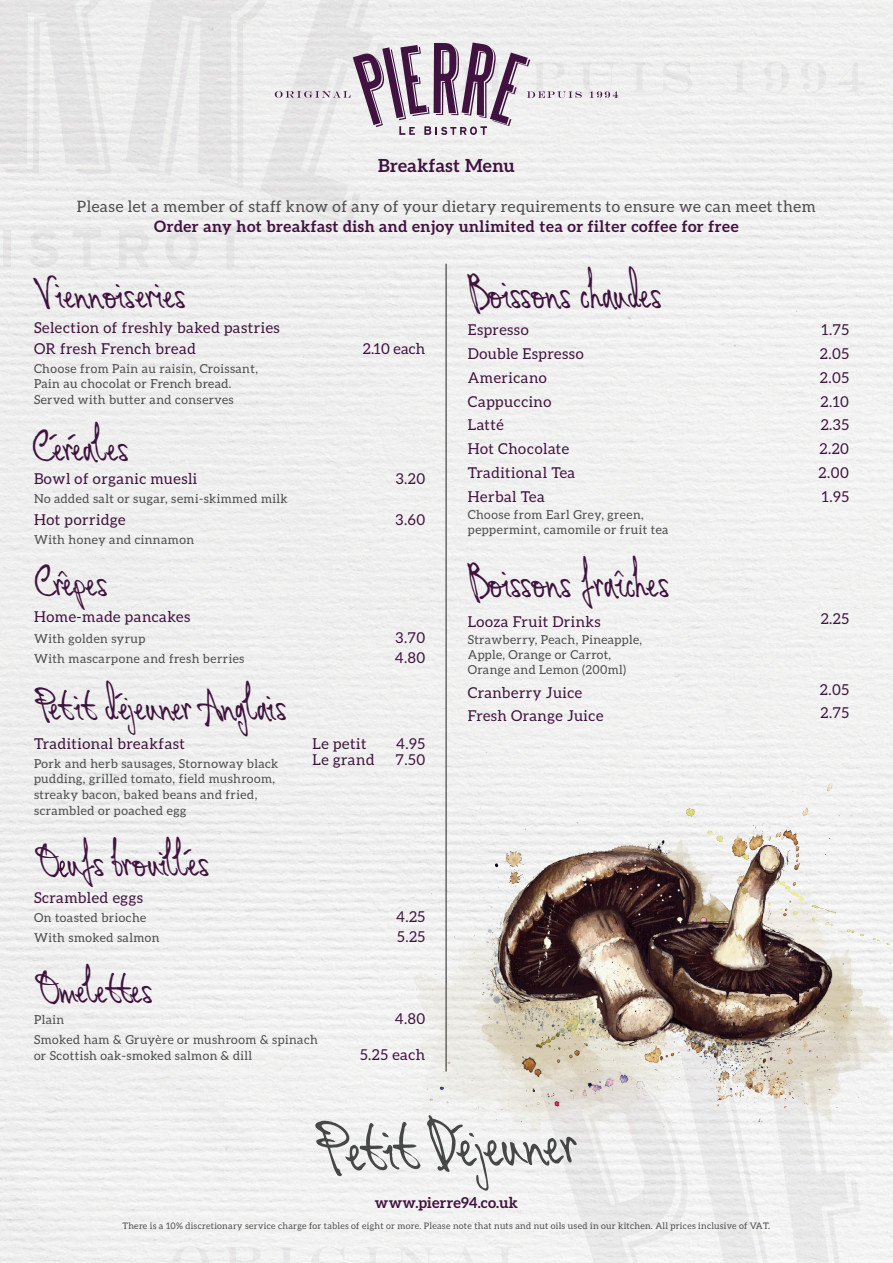
<style>
.page{position:relative;width:893px;height:1263px;background:#fff}
.page>*{position:absolute;margin:0;border:0;box-sizing:border-box;transform-origin:0 0}
.t1{font:58.95px "Le Bistrot Pierre Italic Rev 2";color:#4b4c4d}
.t2{font:39.75px "Le Bistrot Pierre Italic Rev 2";letter-spacing:-.03em;color:#40123f;scale:.94 1}
.t3{font:37.5px "Le Bistrot Pierre Italic Rev 2";letter-spacing:-.04em;color:#40123f}
.t4{font:37.5px "Le Bistrot Pierre Italic Rev 2";letter-spacing:-.02em;color:#40123f}
.t5{font:37.5px "Le Bistrot Pierre Italic Rev 2";letter-spacing:-.07em;color:#40123f}
.t6{font:37.5px "Le Bistrot Pierre Italic Rev 2";letter-spacing:-.06em;color:#40123f}
.Food___WineDescripto{font:700 18px "Aleo";letter-spacing:.025em;color:#40123f}
.t7{font:15.75px "Aleo";letter-spacing:.03em;color:#4b4c4d}
.t8{font:700 15.75px "Aleo";letter-spacing:.03em;color:#40123f}
.t9{font:15px "Aleo";letter-spacing:.035em;color:#40123f}
.Food___WineDescripto-2{font:700 15px "Aleo";letter-spacing:.015em;color:#40123f}
.Food___WineDescripto-3{font:12.3px/15.8px "Aleo";letter-spacing:.035em;color:#4b4c4d}
.t10{font:9px "Aleo";letter-spacing:.03em;color:#4b4c4d}
.s1{font-size:30px}
</style>
<div class="page">
<div style="left:3px;top:230px;width:7px;height:37px;background:#e6e5e6"></div>
<svg style="left:29px;top:229px;width:29px;height:38px"></svg>
<svg style="left:73px;top:230px;width:28px;height:37px"></svg>
<svg style="left:0;top:0;width:113px;height:174px;background:#e7e7e7"></svg>
<svg style="left:630px;top:62px;width:19px;height:30px"></svg>
<svg style="left:663px;top:62px;width:29px;height:31px"></svg>
<svg style="left:728px;top:62px;width:23px;height:30px"></svg>
<svg style="left:764px;top:62px;width:25px;height:31px"></svg>
<svg style="left:801px;top:62px;width:25px;height:31px"></svg>
<svg style="left:838px;top:62px;width:26px;height:30px"></svg>
<svg style="left:540px;top:1171px;width:350px;height:92px"></svg>
<svg style="left:172px;top:1246px;width:37px;height:17px"></svg>
<svg style="left:223px;top:1247px;width:42px;height:16px"></svg>
<svg style="left:277px;top:1247px;width:19px;height:16px"></svg>
<svg style="left:311px;top:1246px;width:40px;height:17px"></svg>
<svg style="left:363px;top:1247px;width:19px;height:16px"></svg>
<svg style="left:394px;top:1247px;width:42px;height:16px"></svg>
<svg style="left:447px;top:1246px;width:37px;height:17px"></svg>
<svg style="left:495px;top:1247px;width:34px;height:16px"></svg>
<img style="left:377px;top:763px;width:516px;height:408px">
<hr style="left:446px;top:264px;width:1px;height:807px;background:#231f20">
<svg style="left:119px;top:0;width:499px;height:268px"></svg>
<svg style="left:59px;top:860px;width:10px;height:17px"></svg>
<p class="Food___WineDescripto" style="left:378px;top:155px;width:138px">Breakfast Menu</p>
<p class="t7" style="left:77px;top:198px;width:740px">Please let a member of staff know of any of your dietary requirements to ensure we can meet them</p>
<p class="t8" style="left:154px;top:218px;width:586px">Order any hot breakfast dish and enjoy unlimited tea or filter coffee for free</p>
<p class="t4" style="left:34px;top:273px;width:153px">Viennoiseries</p>
<p class="t9" style="left:34px;top:319px;width:247px">Selection of freshly baked pastries</p>
<p class="t9" style="left:34px;top:340px;width:163px">OR fresh French bread</p>
<p class="t9" style="left:363px;top:340px;width:64px">2.10 each</p>
<p class="Food___WineDescripto-3" style="left:34px;top:360px;width:225px">Choose from Pain au raisin, Croissant,<br>Pain au chocolat or French bread.<br>Served with butter and conserves</p>
<p class="t6" style="left:34px;top:425px;width:96px">Céréales</p>
<p class="t9" style="left:34px;top:470px;width:165px">Bowl of organic muesli</p>
<p class="t9" style="left:396px;top:470px;width:31px">3.20</p>
<p class="Food___WineDescripto-3" style="left:34px;top:491px;width:255px">No added salt or sugar, semi-skimmed milk</p>
<p class="t9" style="left:34px;top:511px;width:93px">Hot porridge</p>
<p class="t9" style="left:396px;top:511px;width:31px">3.60</p>
<p class="Food___WineDescripto-3" style="left:34px;top:531px;width:162px">With honey and cinnamon</p>
<p class="t3" style="left:36px;top:560px;width:73px">Crê<span class="s1">p</span>es</p>
<p class="t9" style="left:34px;top:608px;width:158px">Home-made pancakes</p>
<p class="Food___WineDescripto-3" style="left:34px;top:630px;width:113px">With golden syrup</p>
<p class="t9" style="left:396px;top:629px;width:31px">3.70</p>
<p class="Food___WineDescripto-3" style="left:34px;top:650px;width:212px">With mascarpone and fresh berries</p>
<p class="t9" style="left:395px;top:649px;width:32px">4.80</p>
<p class="t3" style="left:34px;top:684px;width:254px">Petit déjeuner Anglais</p>
<p class="t9" style="left:34px;top:735px;width:153px">Traditional breakfast</p>
<p class="Food___WineDescripto-3" style="left:34px;top:755px;width:246px">Pork and herb sausages, Stornoway black pudding, grilled tomato, field mushroom, streaky bacon, baked beans and fried, scrambled or poached egg</p>
<p class="t5" style="left:34px;top:840px;width:177px">O ufs brouillés</p>
<p class="t9" style="left:34px;top:889px;width:111px">Scrambled eggs</p>
<p class="Food___WineDescripto-3" style="left:34px;top:910px;width:114px">On toasted brioche</p>
<p class="t9" style="left:396px;top:908px;width:31px">4.25</p>
<p class="Food___WineDescripto-3" style="left:34px;top:929px;width:127px">With smoked salmon</p>
<p class="t9" style="left:397px;top:928px;width:29px">5.25</p>
<p class="t3" style="left:34px;top:967px;width:120px">Omelettes</p>
<p class="Food___WineDescripto-3" style="left:34px;top:1012px;width:32px">Plain</p>
<p class="t9" style="left:395px;top:1010px;width:32px">4.80</p>
<p class="Food___WineDescripto-3" style="left:34px;top:1032px;width:285px">Smoked ham &amp; Gruyère or mushroom &amp; spinach or Scottish oak-smoked salmon &amp; dill</p>
<p class="t9" style="left:313px;top:735px;width:55px">Le petit</p>
<p class="t9" style="left:396px;top:735px;width:30px">4.95</p>
<p class="t9" style="left:313px;top:751px;width:63px">Le grand</p>
<p class="t9" style="left:396px;top:751px;width:31px">7.50</p>
<p class="t9" style="left:360px;top:1046px;width:67px">5.25 each</p>
<p class="t2" style="left:468px;top:270px;width:208px">Boissons chaudes</p>
<p class="t9" style="left:468px;top:322px;width:63px">Espresso</p>
<p class="t9" style="left:821px;top:322px;width:29px">1.75</p>
<p class="t9" style="left:468px;top:345px;width:118px">Double Espresso</p>
<p class="t9" style="left:820px;top:345px;width:31px">2.05</p>
<p class="t9" style="left:468px;top:369px;width:81px">Americano</p>
<p class="t9" style="left:820px;top:369px;width:31px">2.05</p>
<p class="t9" style="left:468px;top:393px;width:85px">Cappuccino</p>
<p class="t9" style="left:820px;top:393px;width:30px">2.10</p>
<p class="t9" style="left:468px;top:417px;width:38px">Latté</p>
<p class="t9" style="left:821px;top:417px;width:30px">2.35</p>
<p class="t9" style="left:468px;top:440px;width:103px">Hot Chocolate</p>
<p class="t9" style="left:819px;top:440px;width:31px">2.20</p>
<p class="t9" style="left:468px;top:464px;width:109px">Traditional Tea</p>
<p class="t9" style="left:819px;top:464px;width:32px">2.00</p>
<p class="t9" style="left:468px;top:488px;width:79px">Herbal Tea</p>
<p class="t9" style="left:822px;top:488px;width:29px">1.95</p>
<p class="Food___WineDescripto-3" style="left:468px;top:507px;width:202px;line-height:14.9px">Choose from Earl Grey, green, peppermint, camomile or fruit tea</p>
<p class="t2" style="left:468px;top:559px;width:216px">Boissons fraîches</p>
<p class="t9" style="left:468px;top:613px;width:135px">Looza Fruit Drinks</p>
<p class="t9" style="left:821px;top:610px;width:30px">2.25</p>
<p class="Food___WineDescripto-3" style="left:468px;top:632px;width:176px;line-height:14.9px">Strawberry, Peach, Pineapple,<br>Apple, Orange or Carrot,<br>Orange and Lemon (200ml)</p>
<p class="t9" style="left:468px;top:684px;width:116px">Cranberry Juice</p>
<p class="t9" style="left:820px;top:681px;width:31px">2.05</p>
<p class="t9" style="left:468px;top:707px;width:137px">Fresh Orange Juice</p>
<p class="t9" style="left:821px;top:704px;width:30px">2.75</p>
<h1 class="t1" style="left:314px;top:1116px;width:264px;rotate:-2deg">Petit Déjeuner</h1>
<p class="Food___WineDescripto-2" style="left:375px;top:1194px;width:145px">www.pierre94.co.uk</p>
<p class="t10" style="left:122px;top:1221px;width:649px">There is a 10% discretionary service charge for tables of eight or more. Please note that nuts and nut oils used in our kitchen. All prices inclusive of VAT.</p>
</div>
